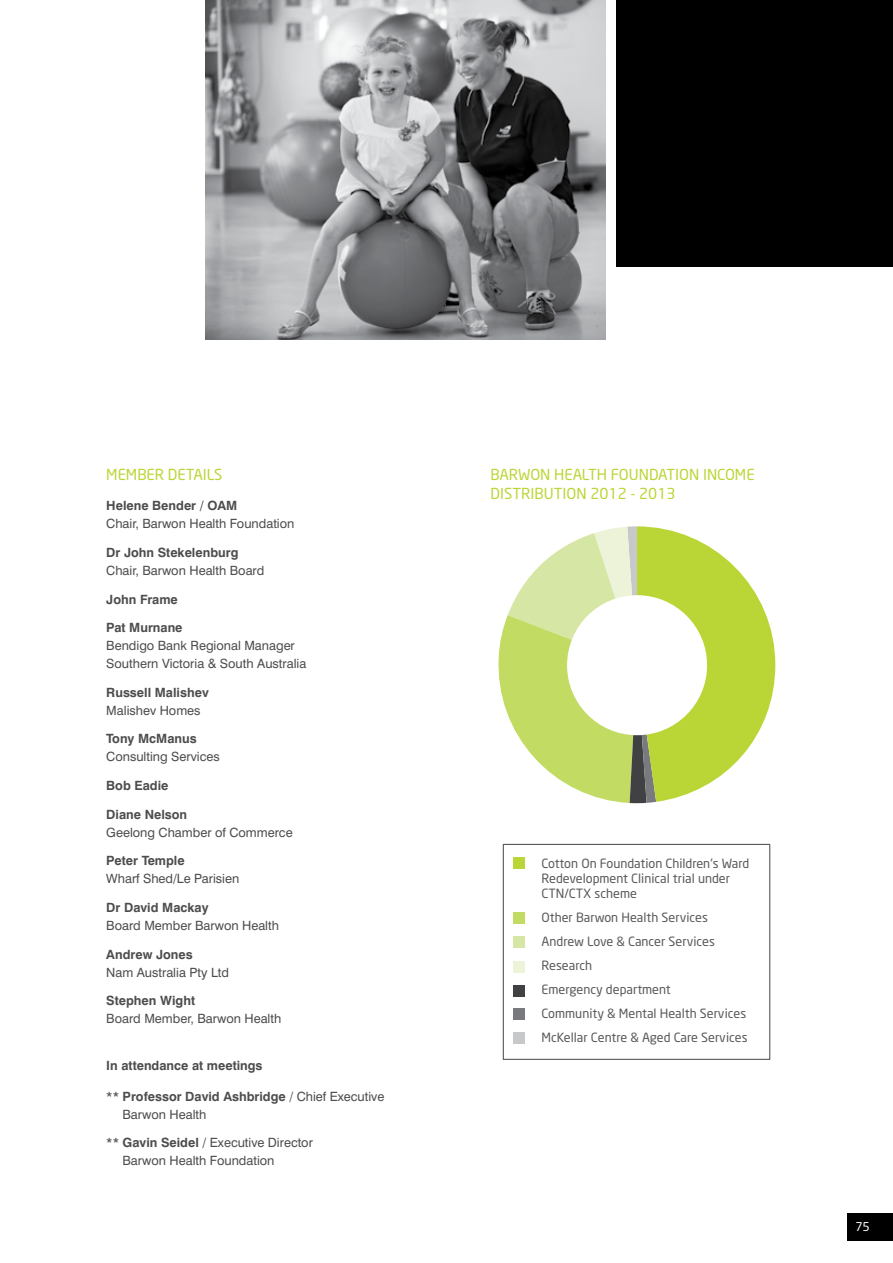
<style>
.page{position:relative;width:893px;height:1263px;background:#fff}
.page>*{position:absolute;margin:0;border:0;box-sizing:border-box;transform-origin:0 0}
.t1{font:15px/19.5px "Neo Sans";color:#bad636}
.t2{font:12.75px/18px "Swiss 721 BT";color:#4d4d4f}
.t3{font:700 12.75px "Swiss 721 BT";color:#4d4d4f}
.t4{font:12.6px/24px "Neo Sans";color:#58595b}
.t5{font:12px "Neo Sans";color:#fff}
.s1{font-weight:700}
</style>
<div class="page">
<svg style="left:498px;top:526px;width:277px;height:277px"></svg>
<div style="left:503px;top:844px;width:267px;height:216px;border:1px solid #58595b"></div>
<div style="left:514px;top:857px;width:11px;height:11px;background:#bad636"></div>
<div style="left:514px;top:912px;width:11px;height:11px;background:#c2db62"></div>
<div style="left:514px;top:936px;width:11px;height:12px;background:#d6e6a5"></div>
<div style="left:514px;top:961px;width:11px;height:11px;background:#ecf3d8"></div>
<div style="left:514px;top:985px;width:11px;height:11px;background:#414042"></div>
<div style="left:514px;top:1008px;width:11px;height:12px;background:#797a7d"></div>
<div style="left:514px;top:1032px;width:11px;height:12px;background:#c7c8ca"></div>
<div style="left:567px;top:595px;width:140px;height:140px;background:#fff;border-radius:50%"></div>
<img style="left:206px;top:0;width:400px;height:340px">
<div style="left:617px;top:0;width:276px;height:266px;background:#000"></div>
<div style="left:847px;top:1213px;width:46px;height:27px;background:#000"></div>
<p class="t1" style="left:106px;top:464px;width:118px">MEMBER DETAILS</p>
<p class="t3" style="left:106px;top:498px;width:133px">Helene Bender / OAM</p>
<p class="t2" style="left:106px;top:515px;width:190px">Chair, Barwon Health Foundation</p>
<p class="t3" style="left:106px;top:545px;width:134px">Dr John Stekelenburg</p>
<p class="t2" style="left:106px;top:561px;width:160px">Chair, Barwon Health Board</p>
<p class="t3" style="left:106px;top:591px;width:73px">John Frame</p>
<p class="t3" style="left:106px;top:620px;width:78px">Pat Murnane</p>
<p class="t2" style="left:106px;top:636px;width:201px">Bendigo Bank Regional Manager<br>Southern Victoria &amp; South Australia</p>
<p class="t3" style="left:106px;top:684px;width:104px">Russell Malishev</p>
<p class="t2" style="left:106px;top:701px;width:96px">Malishev Homes</p>
<p class="t3" style="left:106px;top:731px;width:92px">Tony McManus</p>
<p class="t2" style="left:106px;top:748px;width:115px">Consulting Services</p>
<p class="t3" style="left:106px;top:778px;width:64px">Bob Eadie</p>
<p class="t3" style="left:106px;top:806px;width:82px">Diane Nelson</p>
<p class="t2" style="left:106px;top:823px;width:188px">Geelong Chamber of Commerce</p>
<p class="t3" style="left:106px;top:853px;width:80px">Peter Temple</p>
<p class="t2" style="left:106px;top:870px;width:135px">Wharf Shed/Le Parisien</p>
<p class="t3" style="left:106px;top:900px;width:104px">Dr David Mackay</p>
<p class="t2" style="left:106px;top:916px;width:174px">Board Member Barwon Health</p>
<p class="t3" style="left:106px;top:946px;width:88px">Andrew Jones</p>
<p class="t2" style="left:106px;top:963px;width:124px">Nam Australia Pty Ltd</p>
<p class="t3" style="left:106px;top:993px;width:90px">Stephen Wight</p>
<p class="t2" style="left:106px;top:1009px;width:177px">Board Member, Barwon Health</p>
<p class="t3" style="left:106px;top:1057px;width:158px">In attendance at meetings</p>
<p class="t2" style="left:123px;top:1087px;width:263px;text-indent:-16px">** <span class="s1">Professor David Ashbridge</span> / Chief Executive<br>Barwon Health</p>
<p class="t2" style="left:123px;top:1133px;width:192px;text-indent:-16px">** <span class="s1">Gavin Seidel</span> / Executive Director<br>Barwon Health Foundation</p>
<p class="t1" style="left:490px;top:464px;width:266px">BARWON HEALTH FOUNDATION INCOME<br>DISTRIBUTION 2012 - 2013</p>
<p class="t4" style="left:541px;top:856px;width:209px;line-height:15px">Cotton On Foundation Children's Ward<br>Redevelopment Clinical trial under<br>CTN/CTX scheme</p>
<p class="t4" style="left:541px;top:906px;width:208px">Other Barwon Health Services<br>Andrew Love &amp; Cancer Services<br>Research<br>Emergency department<br>Community &amp; Mental Health Services<br>McKellar Centre &amp; Aged Care Services</p>
<p class="t5" style="left:855px;top:1219px;width:16px">75</p>
</div>
